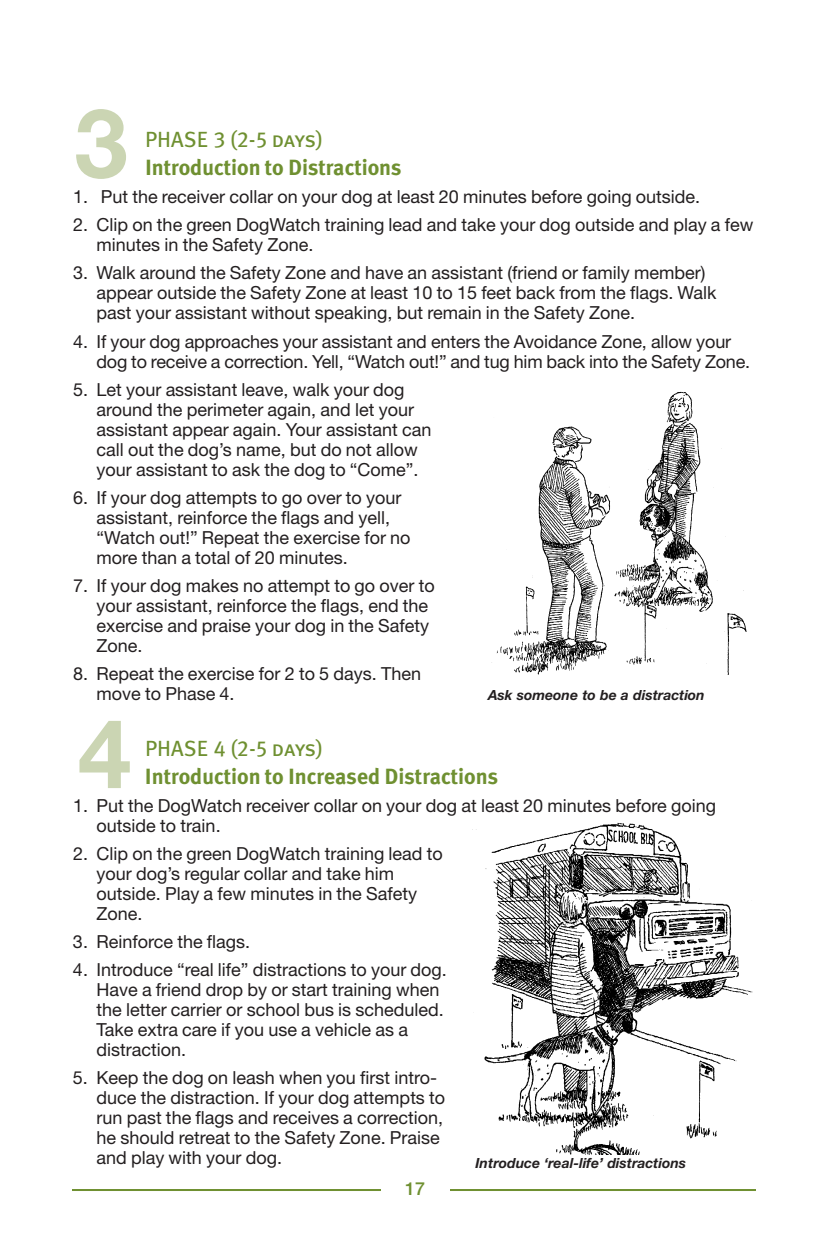
<style>
.page{position:relative;width:828px;height:1260px;background:#fff}
.page>*{position:absolute;margin:0;border:0;box-sizing:border-box;transform-origin:0 0}
.t1{font:700 96px "Helvetica Neue";color:#cbd5b3}
.t2{font:700 22px "Meta Plus";color:#6f9031}
.t3{font:22px "Meta Plus Book Caps";color:#6f9031}
.t4{font:18px/20px "Helvetica Neue";color:#231f20}
.t5{font:500 18px "Helvetica Neue";color:#6f9031}
.t6{font:italic 700 14px "Helvetica Neue";color:#231f20}
</style>
<div class="page">
<hr style="left:72px;top:1189px;width:684px;height:2px;background:#6f9031">
<img style="left:491px;top:391px;width:256px;height:283px">
<div style="left:381px;top:1180px;width:68px;height:24px;background:#fff"></div>
<img style="left:472px;top:822px;width:281px;height:333px">
<h1 class="t1" style="left:74px;top:109px;width:55px">3</h1>
<p class="t3" style="left:145px;top:127px;width:180px">PHASE 3 (2-5 days)</p>
<p class="t2" style="left:145px;top:155px;width:258px">Introduction to Distractions</p>
<p class="t4" style="left:73px;top:189px;width:629px">1. Put the receiver collar on your dog at least 20 minutes before going outside.</p>
<p class="t4" style="left:97px;top:217px;width:659px;text-indent:-24px">2. Clip on the green DogWatch training lead and take your dog outside and play a few minutes in the Safety Zone.</p>
<p class="t4" style="left:97px;top:265px;width:622px;text-indent:-24px">3. Walk around the Safety Zone and have an assistant (friend or family member) appear outside the Safety Zone at least 10 to 15 feet back from the flags. Walk past your assistant without speaking, but remain in the Safety Zone.</p>
<p class="t4" style="left:97px;top:333px;width:655px;text-indent:-23px">4. If your dog approaches your assistant and enters the Avoidance Zone, allow your dog to receive a correction. Yell, “Watch out!” and tug him back into the Safety Zone.</p>
<p class="t4" style="left:97px;top:381px;width:336px;text-indent:-23px">5. Let your assistant leave, walk your dog around the perimeter again, and let your assistant appear again. Your assistant can call out the dog’s name, but do not allow your assistant to ask the dog to “Come”.</p>
<p class="t4" style="left:97px;top:489px;width:316px;text-indent:-24px">6. If your dog attempts to go over to your assistant, reinforce the flags and yell, “Watch out!” Repeat the exercise for no more than a total of 20 minutes.</p>
<p class="t4" style="left:97px;top:577px;width:340px;text-indent:-23px">7. If your dog makes no attempt to go over to your assistant, reinforce the flags, end the exercise and praise your dog in the Safety Zone.</p>
<p class="t4" style="left:97px;top:665px;width:326px;text-indent:-24px">8. Repeat the exercise for 2 to 5 days. Then move to Phase 4.</p>
<p class="t3" style="left:145px;top:735px;width:180px">PHASE 4 (2-5 days)</p>
<p class="t2" style="left:145px;top:764px;width:355px">Introduction to Increased Distractions</p>
<p class="t4" style="left:97px;top:797px;width:621px;text-indent:-24px">1. Put the DogWatch receiver collar on your dog at least 20 minutes before going outside to train.</p>
<p class="t4" style="left:97px;top:845px;width:348px;text-indent:-23px">2. Clip on the green DogWatch training lead to your dog’s regular collar and take him outside. Play a few minutes in the Safety<br>Zone.</p>
<p class="t4" style="left:73px;top:934px;width:179px">3. Reinforce the flags.</p>
<p class="t4" style="left:96px;top:962px;width:352px;text-indent:-23px">4. Introduce “real life” distractions to your dog.<br>Have a friend drop by or start training when the letter carrier or school bus is scheduled.<br>Take extra care if you use a vehicle as a distraction.</p>
<p class="t4" style="left:96px;top:1070px;width:350px;text-indent:-24px">5. Keep the dog on leash when you first intro&shy;duce the distraction. If your dog attempts to run past the flags and receives a correction, he should retreat to the Safety Zone. Praise and play with your dog.</p>
<p class="t6" style="left:488px;top:690px;width:218px">Ask someone to be a distraction</p>
<h1 class="t1" style="left:78px;top:720px;width:55px">4</h1>
<p class="t6" style="left:476px;top:1158px;width:212px">Introduce ‘real-life’ distractions</p>
<p class="t5" style="left:405px;top:1182px;width:22px">17</p>
</div>
